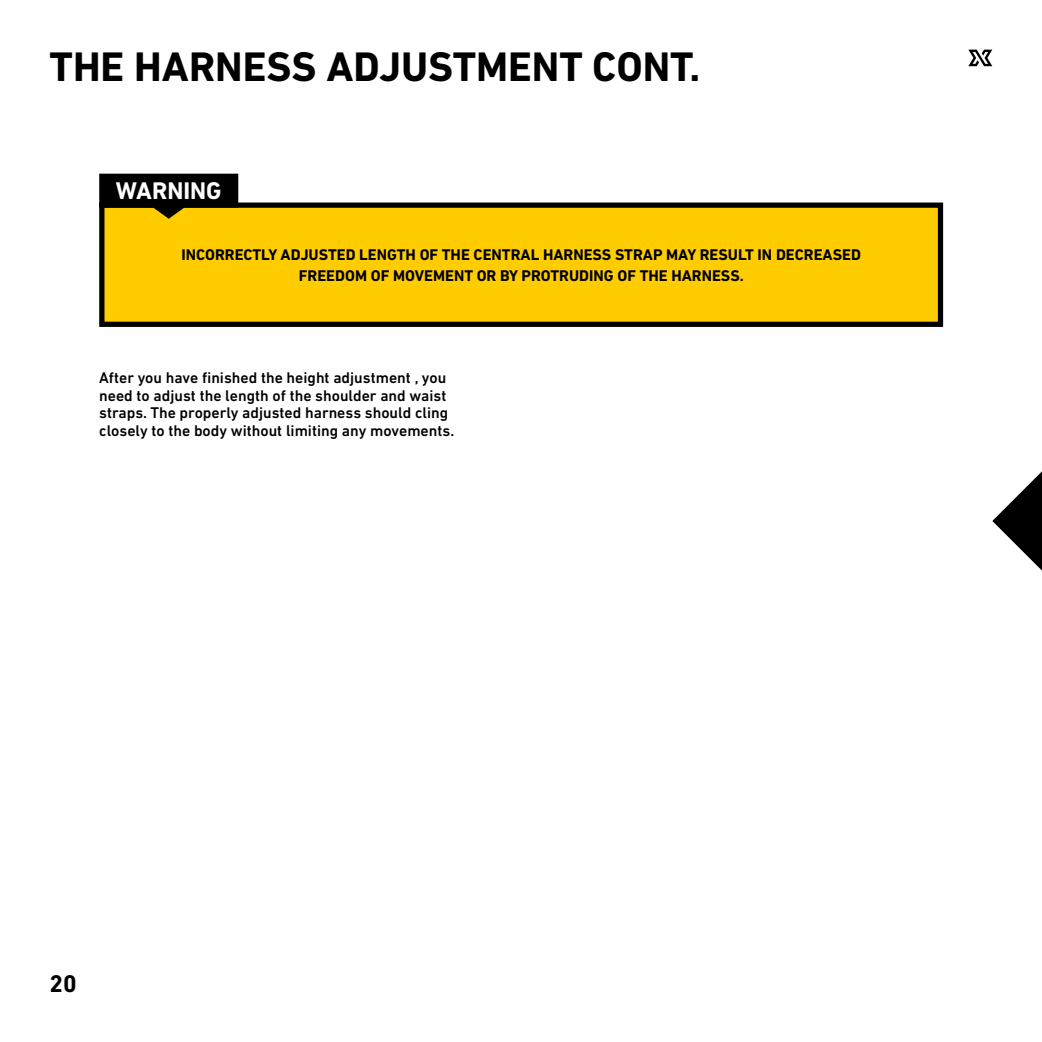
<style>
.page{position:relative;width:1042px;height:1042px;background:#fff}
.page>*{position:absolute;margin:0;border:0;box-sizing:border-box;transform-origin:0 0}
.t1{font:700 42px "DIN Next LT Pro";color:#000}
.t2{font:700 24.5px "DIN Next LT Pro";color:#fff}
.t3{font:700 24.5px "DIN Next LT Pro";color:#000}
.t4{font:500 15.75px/17.5px "DIN Next LT Pro";color:#000}
.t5{font:700 15.75px/21px "DIN Next LT Pro";color:#000;text-align:center}
</style>
<div class="page">
<svg style="left:992px;top:472px;width:49px;height:98px"></svg>
<hr style="left:1041px;top:0;width:1px;height:1042px;background:#000">
<div style="left:102px;top:205px;width:838px;height:119px;background:#fc0"></div>
<div style="left:99px;top:202px;width:844px;height:125px;border:5px solid #000"></div>
<svg style="left:99px;top:174px;width:139px;height:45px"></svg>
<svg style="left:968px;top:50px;width:24px;height:16px"></svg>
<h1 class="t1" style="left:50px;top:42px;width:652px">THE HARNESS ADJUSTMENT CONT.</h1>
<h2 class="t2" style="left:116px;top:177px;width:107px">WARNING</h2>
<p class="t5" style="left:181px;top:244px;width:681px">INCORRECTLY ADJUSTED LENGTH OF THE CENTRAL HARNESS STRAP MAY RESULT IN DECREASED<br>FREEDOM OF MOVEMENT OR BY PROTRUDING OF THE HARNESS.</p>
<p class="t4" style="left:99px;top:369px;width:357px">After you have finished the height adjustment , you need to adjust the length of the shoulder and waist straps. The properly adjusted harness should cling closely to the body without limiting any movements.</p>
<h2 class="t3" style="left:50px;top:969px;width:29px">20</h2>
</div>
